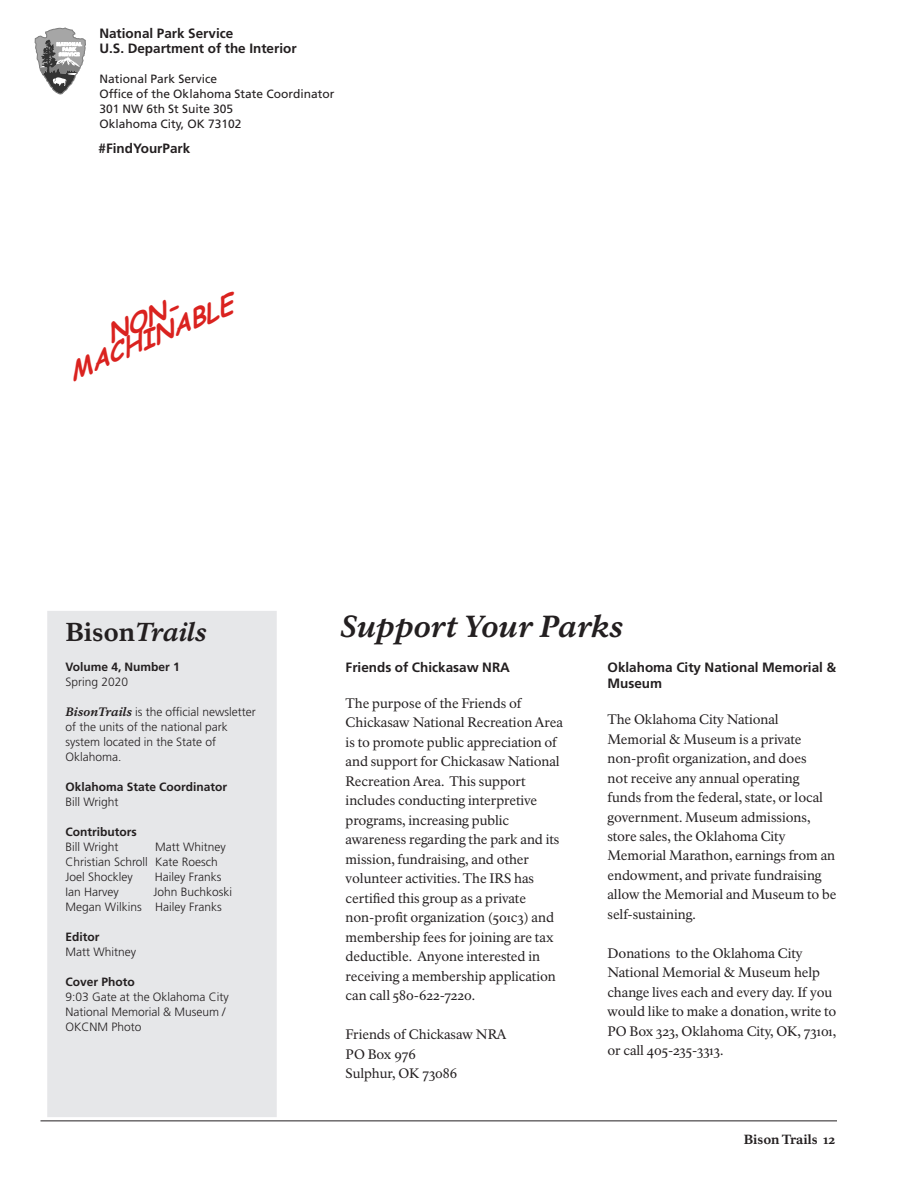
<style>
.page{position:relative;width:918px;height:1188px;background:#fff}
.page>*{position:absolute;margin:0;border:0;box-sizing:border-box;transform-origin:0 0}
.t1{font:italic 800 30px "NPS Rawlinson OT Old";color:#231f20}
.t2{font:italic 700 25.5px "Comic Sans MS";color:#da221f}
.t3{font:italic 800 25.5px "NPS Rawlinson OT Old";letter-spacing:-.01em;color:#231f20}
.t4{font:13.5px/19.5px "NPS Rawlinson OT Old";letter-spacing:-.005em;color:#231f20}
.t5{font:700 13.5px/16.5px "Frutiger LT Std";color:#231f20}
.t6{font:800 13.05px "NPS Rawlinson OT Old";letter-spacing:-.005em;color:#231f20}
.t7{font:300 12px/15px "Frutiger LT Std";color:#231f20}
.t8{font:12px/15px "Frutiger LT Std";color:#231f20}
.t9{font:700 12px "Frutiger LT Std";color:#231f20}
.s1{font-style:normal}
.s2{font-family:"NPS Rawlinson OT Old";font-weight:800;font-style:italic}
</style>
<div class="page">
<div style="left:47px;top:611px;width:230px;height:506px;background:#e6e7e9"></div>
<hr style="left:40px;top:1120px;width:797px;height:1px;background:#231f20">
<svg style="left:35px;top:28px;width:51px;height:66px"></svg>
<p class="t5" style="left:99px;top:25px;width:135px">National Park Service</p>
<p class="t5" style="left:99px;top:40px;width:199px">U.S. Department of the Interior</p>
<p class="t8" style="left:99px;top:72px;width:237px">National Park Service<br>Offce of the Oklahoma State Coordinator<br>301 NW 6th St Suite 305<br>Oklahoma City, OK 73102</p>
<p class="t5" style="left:99px;top:140px;width:93px">#FindYourPark</p>
<h2 class="t2" style="left:62px;top:355px;width:177px;rotate:-23deg">MACHINABLE</h2>
<h2 class="t2" style="left:100px;top:317px;width:76px;rotate:-23deg">NON-</h2>
<p class="t3" style="left:66px;top:616px;width:143px"><span class="s1">Bison</span>Trails</p>
<p class="t9" style="left:66px;top:659px;width:116px">Volume 4, Number 1</p>
<p class="t7" style="left:66px;top:674px;width:64px">Spring 2020</p>
<p class="t7" style="left:66px;top:704px;width:192px"><span class="s2">BisonTrails</span> is the offcial newsletter of the units of the national park system located in the State of<br>Oklahoma.</p>
<p class="t9" style="left:66px;top:779px;width:163px">Oklahoma State Coordinator</p>
<p class="t7" style="left:66px;top:794px;width:54px">Bill Wright</p>
<p class="t9" style="left:66px;top:824px;width:73px">Contributors</p>
<p class="t7" style="left:66px;top:839px;width:54px">Bill Wright</p>
<p class="t7" style="left:66px;top:839px;width:162px;text-indent:90px">Matt Whitney<br>Christian Schroll Kate Roesch<br>Joel Shockley</p>
<p class="t7" style="left:155px;top:869px;width:68px">Hailey Franks</p>
<p class="t7" style="left:66px;top:884px;width:168px;text-indent:88px">John Buchkoski<br>Megan Wilkins Hailey Franks</p>
<p class="t9" style="left:66px;top:929px;width:36px">Editor</p>
<p class="t7" style="left:66px;top:944px;width:72px">Matt Whitney</p>
<p class="t9" style="left:66px;top:974px;width:71px">Cover Photo</p>
<p class="t7" style="left:66px;top:989px;width:165px">9:03 Gate at the Oklahoma City<br>National Memorial &amp; Museum /<br>OKCNM Photo</p>
<p class="t7" style="left:66px;top:884px;width:55px">Ian Harvey</p>
<p class="t1" style="left:340px;top:608px;width:284px">Support Your Parks</p>
<p class="t5" style="left:346px;top:659px;width:166px">Friends of Chickasaw NRA</p>
<p class="t4" style="left:346px;top:693px;width:219px">The purpose of the Friends of Chickasaw National Recreation Area is to promote public appreciation of and support for Chickasaw National Recreation Area. This support includes conducting interpretive programs, increasing public awareness regarding the park and its mission, fundraising, and other volunteer activities. The IRS has certifed this group as a private non-proft organization (501c3) and membership fees for joining are tax deductible. Anyone interested in receiving a membership application can call 580-622-7220.</p>
<p class="t4" style="left:346px;top:1025px;width:162px">Friends of Chickasaw NRA<br>PO Box 976<br>Sulphur, OK 73086</p>
<p class="t5" style="left:608px;top:659px;width:230px">Oklahoma City National Memorial &amp;<br>Museum</p>
<p class="t4" style="left:608px;top:710px;width:231px">The Oklahoma City National<br>Memorial &amp; Museum is a private non-proft organization, and does<br>not receive any annual operating funds from the federal, state, or local government. Museum admissions, store sales, the Oklahoma City<br>Memorial Marathon, earnings from an endowment, and private fundraising allow the Memorial and Museum to be self-sustaining.</p>
<p class="t4" style="left:608px;top:944px;width:230px">Donations to the Oklahoma City<br>National Memorial &amp; Museum help change lives each and every day. If you would like to make a donation, write to<br>PO Box 323, Oklahoma City, OK, 73101, or call 405-235-3313.</p>
<p class="t6" style="left:744px;top:1131px;width:93px">Bison Trails 12</p>
</div>
